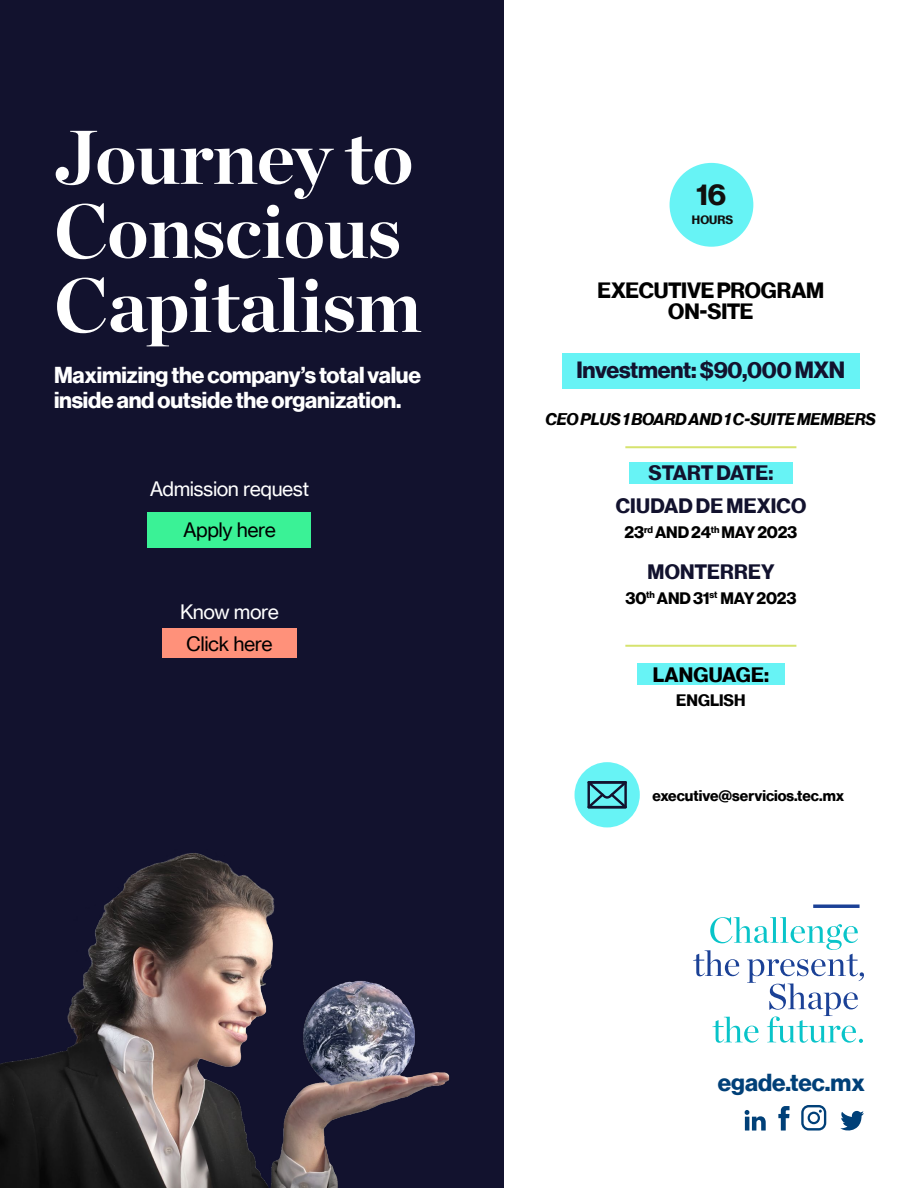
<style>
.page{position:relative;width:918px;height:1188px;background:#fff}
.page>*{position:absolute;margin:0;border:0;box-sizing:border-box;transform-origin:0 0}
.t1{font:700 76.05px/74.1px "Chronicle Display";letter-spacing:-.01em;color:#fff}
.t2{font:28.35px "N Haas Grotesk DS Pro 75 Bd";color:#110f0e}
.t3{font:24px "N Haas Grotesk DS Pro 75 Bd";color:#004078}
.t4{font:22.95px "N Haas Grotesk DS Pro 75 Bd";letter-spacing:-.01em;color:#12122e}
.t5{font:22.5px/25.5px "N Haas Grotesk DS Pro 75 Bd";letter-spacing:-.01em;color:#fff}
.t6{font:21.6px/21.3px "N Haas Grotesk DS Pro 75 Bd";letter-spacing:-.015em;color:#000;text-align:center}
.t7{font:20.4px/32.8px "N Haas Grotesk DS Pro 75 Bd";letter-spacing:.005em;color:#12122e;text-align:center}
.t8{font:20.4px "N Haas Grotesk DS Pro 75 Bd";letter-spacing:.01em;color:#000}
.t9{font:19.5px "N Haas Grotesk TX Pro 55 Rg";letter-spacing:-.025em;color:#fff}
.t10{font:19.5px "N Haas Grotesk TX Pro 55 Rg";letter-spacing:-.025em;color:#000}
.t11{font:16.5px "N Haas Grotesk DS Pro 76 Bd It";letter-spacing:-.005em;color:#000}
.t12{font:16.2px "N Haas Grotesk DS Pro 75 Bd";letter-spacing:-.01em;color:#000}
.t13{font:15.15px "N Haas Grotesk DS Pro 75 Bd";color:#000}
.t14{font:11.85px "N Haas Grotesk DS Pro 75 Bd";letter-spacing:.005em;color:#110f0e}
</style>
<div class="page">
<div style="left:0;top:0;width:504px;height:1188px;background:#12122e"></div>
<svg style="left:840px;top:1111px;width:24px;height:20px"></svg>
<svg style="left:801px;top:1105px;width:25px;height:26px"></svg>
<svg style="left:778px;top:1106px;width:12px;height:25px"></svg>
<svg style="left:745px;top:1110px;width:21px;height:21px"></svg>
<div style="left:575px;top:762px;width:65px;height:65px;background:#67f3f5;border-radius:50%"></div>
<svg style="left:587px;top:781px;width:40px;height:27px"></svg>
<svg style="left:813px;top:904px;width:47px;height:4px"></svg>
<svg style="left:693px;top:917px;width:171px;height:126px"></svg>
<div style="left:637px;top:664px;width:147px;height:21px;background:#67f3f5"></div>
<hr style="left:625px;top:645px;width:171px;height:2px;background:#d6e36e">
<div style="left:629px;top:462px;width:164px;height:22px;background:#67f3f5"></div>
<hr style="left:625px;top:446px;width:171px;height:2px;background:#d6e36e">
<div style="left:562px;top:353px;width:298px;height:35px;background:#67f3f5"></div>
<div style="left:148px;top:512px;width:163px;height:35px;background:#3af296"></div>
<div style="left:162px;top:628px;width:135px;height:30px;background:#ff917a"></div>
<div style="left:670px;top:163px;width:83px;height:84px;background:#67f3f5;border-radius:50%"></div>
<img style="left:0;top:853px;width:450px;height:335px">
<h1 class="t1" style="left:54px;top:115px;width:369px">Journey to<br>Conscious<br>Capitalism</h1>
<p class="t5" style="left:54px;top:363px;width:369px">Maximizing the company’s total value inside and outside the organization.</p>
<p class="t9" style="left:150px;top:477px;width:161px">Admission request</p>
<p class="t10" style="left:183px;top:518px;width:94px">Apply here</p>
<p class="t9" style="left:180px;top:600px;width:100px">Know more</p>
<p class="t10" style="left:186px;top:632px;width:88px">Click here</p>
<p class="t2" style="left:696px;top:179px;width:31px">16</p>
<p class="t14" style="left:692px;top:213px;width:43px">HOURS</p>
<p class="t6" style="left:598px;top:280px;width:228px">EXECUTIVE PROGRAM<br>ON-SITE</p>
<p class="t4" style="left:576px;top:356px;width:270px">Investment: $90,000 MXN</p>
<p class="t11" style="left:546px;top:410px;width:332px">CEO PLUS 1 BOARD AND 1 C-SUITE MEMBERS</p>
<p class="t7" style="left:616px;top:457px;width:192px">START DATE:<br>CIUDAD DE MEXICO</p>
<p class="t12" style="left:625px;top:523px;width:174px">23<sup>rd</sup> AND 24<sup>th</sup> MAY 2023</p>
<p class="t7" style="left:647px;top:556px;width:129px">MONTERREY</p>
<p class="t12" style="left:626px;top:589px;width:172px">30<sup>th</sup> AND 31<sup>st</sup> MAY 2023</p>
<p class="t8" style="left:653px;top:663px;width:118px">LANGUAGE:</p>
<p class="t12" style="left:676px;top:691px;width:71px">ENGLISH</p>
<p class="t13" style="left:652px;top:786px;width:193px">executive@servicios.tec.mx</p>
<p class="t3" style="left:718px;top:1069px;width:149px">egade.tec.mx</p>
</div>
